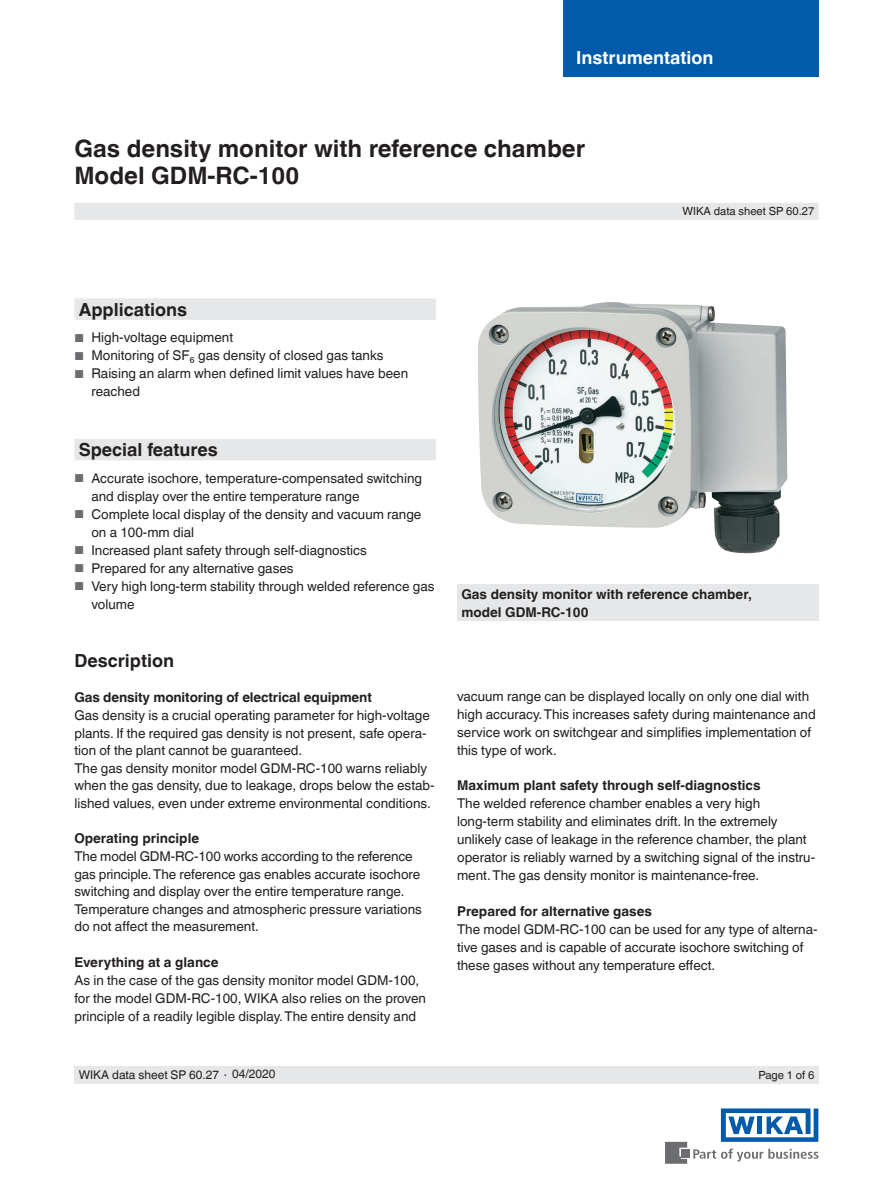
<style>
.page{position:relative;width:893px;height:1188px;background:#fff}
.page>*{position:absolute;margin:0;border:0;box-sizing:border-box;transform-origin:0 0}
.t1{font:700 24px/27px "Helvetica World";color:#231f20}
.t2{font:700 18px "Helvetica World";color:#231f20}
.t3{font:700 18px "Helvetica World";color:#fff}
.t4{font:13.5px/18px "Helvetica World";color:#231f20}
.t5{font:700 13.5px/18px "Helvetica World";color:#231f20}
.t6{font:12px "Helvetica World";color:#231f20}
.t7{font:11.25px "Helvetica World";color:#231f20}
.s1{font-size:11.55px;color:#6c6d70}
.s2{font-size:11.25px}
</style>
<div class="page">
<svg style="left:693px;top:1149px;width:126px;height:13px"></svg>
<div style="left:682px;top:1150px;width:8px;height:8px;background:#6c6d70"></div>
<svg style="left:665px;top:1142px;width:22px;height:22px"></svg>
<svg style="left:721px;top:1108px;width:97px;height:34px"></svg>
<div style="left:563px;top:0;width:256px;height:76px;background:#015aaa"></div>
<div style="left:74px;top:203px;width:745px;height:17px;background:#e6e7e9"></div>
<div style="left:74px;top:1066px;width:745px;height:18px;background:#e6e7e9"></div>
<div style="left:457px;top:585px;width:362px;height:36px;background:#e6e7e9"></div>
<img style="left:478px;top:302px;width:310px;height:252px">
<svg style="left:74px;top:298px;width:362px;height:162px"></svg>
<h2 class="t3" style="left:576px;top:47px;width:139px">Instrumentation</h2>
<h1 class="t1" style="left:74px;top:135px;width:512px">Gas density monitor with reference chamber<br>Model GDM-RC-100</h1>
<h2 class="t2" style="left:79px;top:299px;width:110px">Applications</h2>
<p class="t4" style="left:74px;top:329px;width:160px"><span class="s1">■</span> High-voltage equipment</p>
<p class="t4" style="left:74px;top:347px;width:311px"><span class="s1">■</span> Monitoring of SF₆ gas density of closed gas tanks</p>
<p class="t4" style="left:91px;top:365px;width:318px;text-indent:-17px"><span class="s1">■</span> Raising an alarm when defined limit values have been reached</p>
<p class="t7" style="left:682px;top:205px;width:133px">WIKA data sheet SP 60.27</p>
<h2 class="t2" style="left:79px;top:439px;width:141px">Special features</h2>
<p class="t4" style="left:91px;top:469px;width:332px;text-indent:-17px"><span class="s1">■</span> Accurate isochore, temperature-compensated switching and display over the entire temperature range</p>
<p class="t4" style="left:91px;top:505px;width:331px;text-indent:-17px"><span class="s1">■</span> Complete local display of the density and vacuum range on a 100-mm dial</p>
<p class="t4" style="left:74px;top:541px;width:294px"><span class="s1">■</span> Increased plant safety through self-diagnostics</p>
<p class="t4" style="left:74px;top:559px;width:221px"><span class="s1">■</span> Prepared for any alternative gases</p>
<p class="t4" style="left:91px;top:577px;width:345px;text-indent:-17px"><span class="s1">■</span> Very high long-term stability through welded reference gas volume</p>
<h2 class="t2" style="left:74px;top:650px;width:101px">Description</h2>
<p class="t5" style="left:74px;top:689px;width:299px">Gas density monitoring of electrical equipment</p>
<p class="t4" style="left:74px;top:706px;width:362px">Gas density is a crucial operating parameter for high-voltage plants. If the required gas density is not present, safe opera&shy;tion of the plant cannot be guaranteed.<br>The gas density monitor model GDM-RC-100 warns reliably when the gas density, due to leakage, drops below the estab&shy;lished values, even under extreme environmental conditions.</p>
<p class="t5" style="left:74px;top:830px;width:126px">Operating principle</p>
<p class="t4" style="left:74px;top:847px;width:349px">The model GDM-RC-100 works according to the reference gas principle. The reference gas enables accurate isochore switching and display over the entire temperature range.<br>Temperature changes and atmospheric pressure variations do not affect the measurement.</p>
<p class="t5" style="left:74px;top:953px;width:146px">Everything at a glance</p>
<p class="t4" style="left:74px;top:971px;width:353px">As in the case of the gas density monitor model GDM-100, for the model GDM-RC-100, WIKA also relies on the proven principle of a readily legible display. The entire density and</p>
<p class="t5" style="left:461px;top:585px;width:292px">Gas density monitor with reference chamber, model GDM-RC-100</p>
<p class="t4" style="left:457px;top:687px;width:360px">vacuum range can be displayed locally on only one dial with high accuracy. This increases safety during maintenance and service work on switchgear and simplifies implementation of this type of work.</p>
<p class="t5" style="left:457px;top:777px;width:305px">Maximum plant safety through self-diagnostics</p>
<p class="t4" style="left:457px;top:795px;width:360px">The welded reference chamber enables a very high long-term stability and eliminates drift. In the extremely unlikely case of leakage in the reference chamber, the plant operator is reliably warned by a switching signal of the instru&shy;ment. The gas density monitor is maintenance-free.</p>
<p class="t5" style="left:457px;top:903px;width:196px">Prepared for alternative gases</p>
<p class="t4" style="left:457px;top:921px;width:362px">The model GDM-RC-100 can be used for any type of alterna&shy;tive gases and is capable of accurate isochore switching of these gases without any temperature effect.</p>
<p class="t6" style="left:79px;top:1068px;width:198px">WIKA data sheet SP 60.27 <span class="s2">∙</span> 04/2020</p>
<p class="t7" style="left:759px;top:1068px;width:57px">Page 1 of 6</p>
</div>
